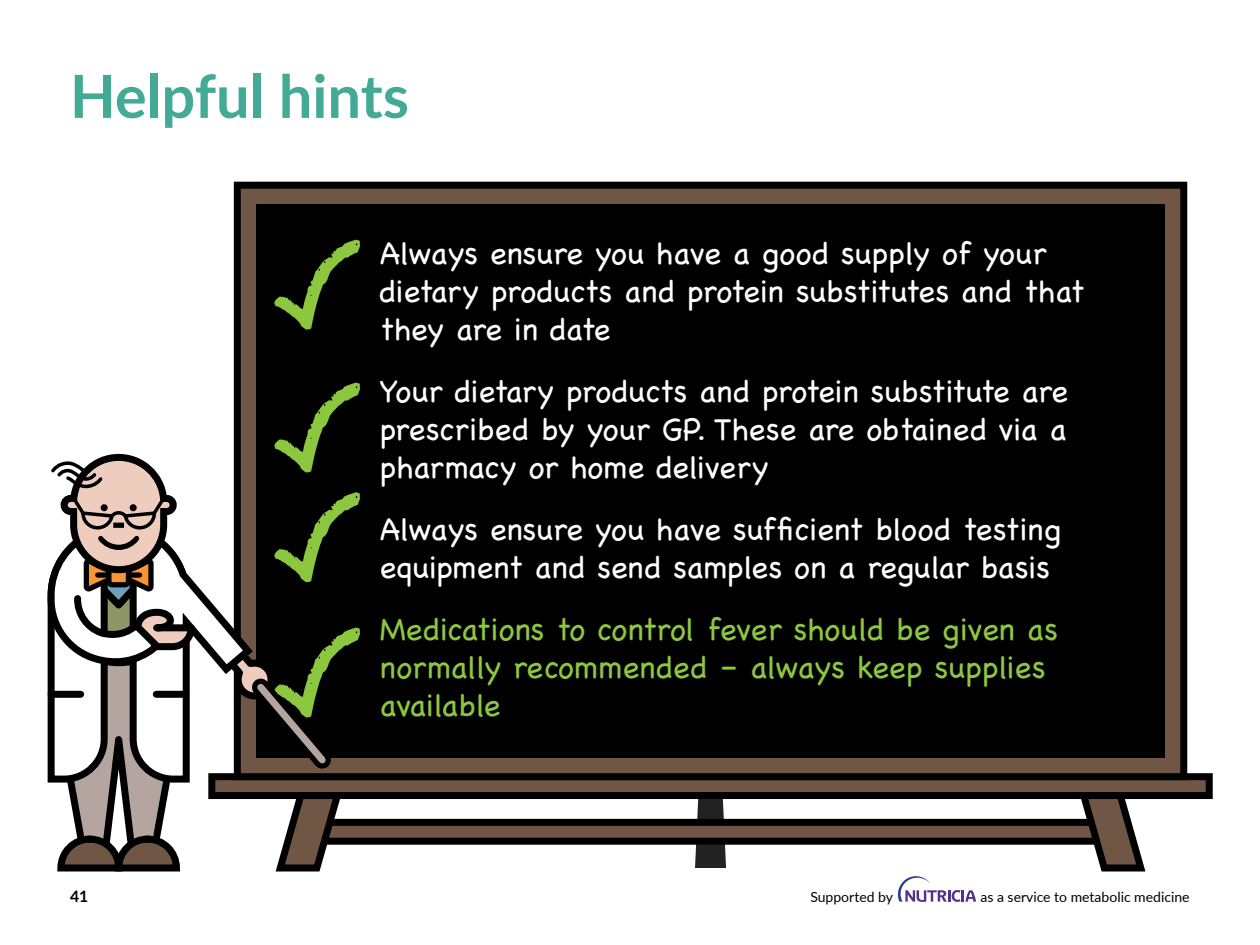
<style>
.page{position:relative;width:1260px;height:945px;background:#fff}
.page>*{position:absolute;margin:0;border:0;box-sizing:border-box;transform-origin:0 0}
.t1{font:700 59.5px "Lato";color:#43aa95}
.t2{font:300 31.5px/37.8px "Chalkboard SE";color:#fff}
.t3{font:300 31.5px/37.8px "Chalkboard SE";color:#8cc740}
.t4{font:700 15.75px "Lato";color:#000}
.t5{font:14px "Lato";color:#000}
</style>
<div class="page">
<svg style="left:695px;top:799px;width:31px;height:69px"></svg>
<div style="left:212px;top:777px;width:997px;height:19px;background:#705645"></div>
<div style="left:208px;top:773px;width:1005px;height:26px;border:7px solid #000"></div>
<div style="left:237px;top:185px;width:947px;height:592px;background:#705645"></div>
<div style="left:234px;top:182px;width:953px;height:598px;border:7px solid #000"></div>
<div style="left:256px;top:204px;width:909px;height:554px;background:#000"></div>
<div style="left:309px;top:822px;width:803px;height:19px;background:#705645"></div>
<div style="left:305px;top:819px;width:811px;height:26px;border:7px solid #000"></div>
<svg style="left:1075px;top:791px;width:75px;height:81px"></svg>
<svg style="left:274px;top:240px;width:86px;height:90px"></svg>
<svg style="left:47px;top:383px;width:313px;height:489px"></svg>
<div style="left:156px;top:691px;width:30px;height:7px;background:#000"></div>
<div style="left:51px;top:691px;width:30px;height:7px;background:#000"></div>
<svg style="left:898px;top:876px;width:78px;height:26px"></svg>
<h1 class="t1" style="left:70px;top:52px;width:340px">Helpful hints</h1>
<p class="t2" style="left:380px;top:233px;width:706px">Always ensure you have a good supply of your dietary products and protein substitutes and that they are in date</p>
<p class="t2" style="left:380px;top:371px;width:690px;text-align:justify">Your dietary products and protein substitute are prescribed by your GP. These are obtained via a pharmacy or home delivery</p>
<p class="t2" style="left:380px;top:509px;width:683px">Always ensure you have sufficient blood testing equipment and send samples on a regular basis</p>
<p class="t3" style="left:380px;top:609px;width:680px">Medications to control fever should be given as normally recommended – always keep supplies available</p>
<p class="t4" style="left:70px;top:884px;width:20px">41</p>
<p class="t5" style="left:810px;top:887px;width:84px">Supported by</p>
<p class="t5" style="left:980px;top:887px;width:211px">as a service to metabolic medicine</p>
</div>
